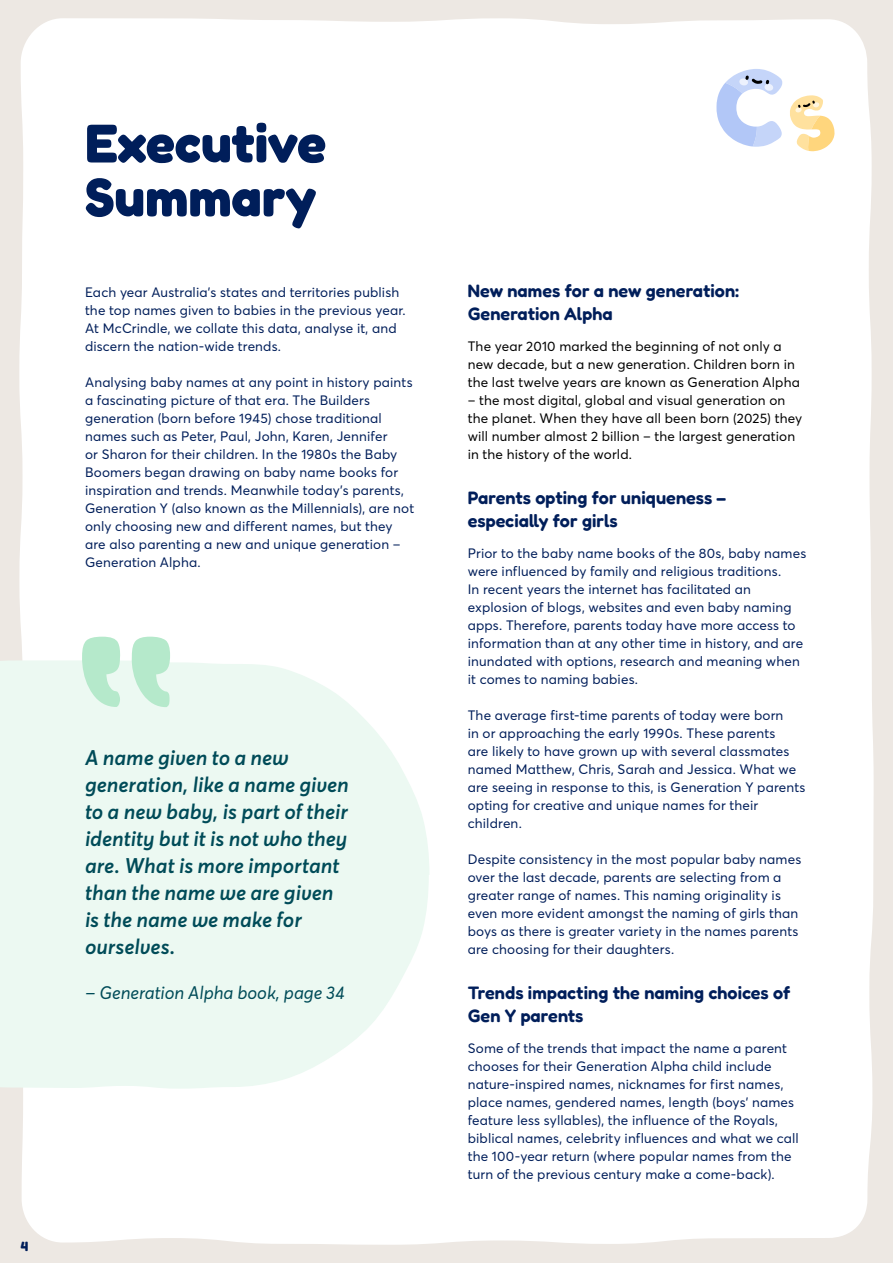
<style>
.page{position:relative;width:893px;height:1263px;background:#ede8e3}
.page>*{position:absolute;margin:0;border:0;box-sizing:border-box;transform-origin:0 0}
.Heading_2{font:700 54px/54px "Fredoka";color:#001e5a}
.t1{font:italic 600 21px/27px "Averta PE";letter-spacing:-.005em;color:#004b58}
.Heading_3{font:600 18px/22.5px "Fredoka";color:#001e5a}
.Quote_Ref{font:italic 18px "Averta PE";color:#004b58}
.Paragraph{font:13.5px/18px "Averta PE";letter-spacing:.01em;color:#001e5a}
.Paragraph-2{font:13.5px/18px "Averta PE";letter-spacing:.01em;color:#000}
.t2{font:700 13.5px "Fredoka";color:#001e5a}
</style>
<div class="page">
<div style="left:19px;top:18px;width:855px;height:1227px;background:#fff"></div>
<svg style="left:0;top:660px;width:429px;height:429px;fill:#ecf9f2"></svg>
<svg style="left:82px;top:637px;width:38px;height:70px"></svg>
<svg style="left:132px;top:637px;width:38px;height:70px"></svg>
<svg style="left:790px;top:95px;width:45px;height:56px"></svg>
<svg style="left:716px;top:69px;width:66px;height:78px"></svg>
<p class="t2" style="left:21px;top:1238px;width:9px">4</p>
<p class="Heading_2" style="left:85px;top:116px;width:243px">Executive<br>Summary</p>
<p class="Paragraph" style="left:85px;top:283px;width:322px">Each year Australia’s states and territories publish the top names given to babies in the previous year.<br>At McCrindle, we collate this data, analyse it, and discern the nation-wide trends.</p>
<p class="Paragraph" style="left:85px;top:373px;width:331px">Analysing baby names at any point in history paints a fascinating picture of that era. The Builders generation (born before 1945) chose traditional names such as Peter, Paul, John, Karen, Jennifer<br>or Sharon for their children. In the 1980s the Baby Boomers began drawing on baby name books for inspiration and trends. Meanwhile today’s parents, Generation Y (also known as the Millennials), are not only choosing new and different names, but they are also parenting a new and unique generation – Generation Alpha.</p>
<p class="t1" style="left:85px;top:744px;width:265px">A name given to a new generation, like a name given to a new baby, is part of their identity but it is not who they are. What is more important than the name we are given is the name we make for ourselves.</p>
<p class="Quote_Ref" style="left:85px;top:980px;width:261px">– Generation Alpha book, page 34</p>
<p class="Heading_3" style="left:468px;top:279px;width:273px">New names for a new generation:<br>Generation Alpha</p>
<p class="Paragraph-2" style="left:468px;top:337px;width:334px">The year 2010 marked the beginning of not only a new decade, but a new generation. Children born in the last twelve years are known as Generation Alpha</p>
<p class="Paragraph-2" style="left:468px;top:391px;width:336px">– the most digital, global and visual generation on the planet. When they have all been born (2025) they will number almost 2 billion – the largest generation in the history of the world.</p>
<p class="Heading_3" style="left:468px;top:486px;width:260px">Parents opting for uniqueness – especially for girls</p>
<p class="Paragraph" style="left:468px;top:544px;width:340px">Prior to the baby name books of the 80s, baby names were influenced by family and religious traditions.<br>In recent years the internet has facilitated an explosion of blogs, websites and even baby naming apps. Therefore, parents today have more access to information than at any other time in history, and are inundated with options, research and meaning when it comes to naming babies.</p>
<p class="Paragraph" style="left:468px;top:706px;width:339px">The average first-time parents of today were born<br>in or approaching the early 1990s. These parents<br>are likely to have grown up with several classmates named Matthew, Chris, Sarah and Jessica. What we are seeing in response to this, is Generation Y parents opting for creative and unique names for their children.</p>
<p class="Paragraph" style="left:468px;top:850px;width:335px">Despite consistency in the most popular baby names over the last decade, parents are selecting from a greater range of names. This naming originality is even more evident amongst the naming of girls than boys as there is greater variety in the names parents are choosing for their daughters.</p>
<p class="Heading_3" style="left:468px;top:981px;width:324px">Trends impacting the naming choices of<br>Gen Y parents</p>
<p class="Paragraph" style="left:468px;top:1039px;width:333px">Some of the trends that impact the name a parent chooses for their Generation Alpha child include nature-inspired names, nicknames for first names, place names, gendered names, length (boys’ names feature less syllables), the influence of the Royals, biblical names, celebrity influences and what we call the 100-year return (where popular names from the turn of the previous century make a come-back).</p>
</div>
